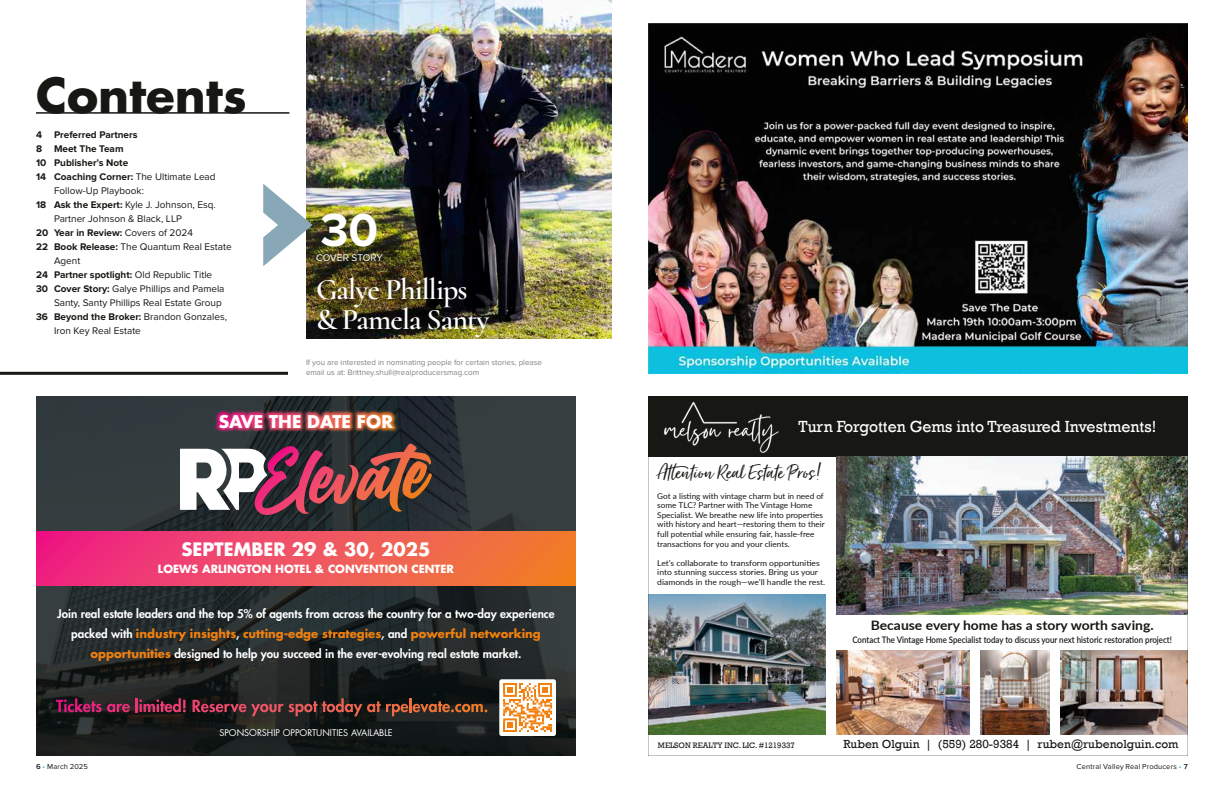
<style>
.page{position:relative;width:1224px;height:792px;background:#fff}
.page>*{position:absolute;margin:0;border:0;box-sizing:border-box;transform-origin:0 0}
.t1{font:700 48px "Proxima Nova";color:#fff}
.t2{font:700 47px "Futura Std";color:#171713}
.t3{font:600 30px/30px "Cormorant";letter-spacing:-.03em;color:#fff}
.t4{font:24px "Just Lovely";color:#171713;scale:1.07 1}
.t5{font:700 18px "Futura Std";color:#fff}
.t6{font:700 17.1px "Futura Std";color:#fff}
.t7{font:16.5px "Rockwell";color:#fff;scale:.96 1}
.t8{font:700 13px "Lato";color:#171713;scale:1.07 1}
.t9{font:12px "Rockwell";color:#171713}
.t10{font:800 11.6px/20.1px "Futura Std";color:#fff;text-align:center}
.t11{font:700 11px "Futura Std";color:#fff}
.t12{font:10px "Proxima Nova";color:#171713}
.t13{font:700 10px "Proxima Nova";color:#171713}
.t14{font:10px "Proxima Nova";letter-spacing:.005em;color:#fff}
.t15{font:600 9px "Lato";color:#171713;scale:.88 1}
.t16{font:9px "Futura Std";color:#fff}
.t17{font:8.1px "Rockwell";color:#171713}
.t18{font:8px/9.6px "Lato";color:#171713}
.t19{font:8px/9.6px "Lato";color:#171713;scale:1.07 1}
.t20{font:8px/10px "Proxima Nova";color:#828281}
.t21{font:7.5px "Proxima Nova";letter-spacing:.02em;color:#171713}
.s1{font-weight:400}
.s2{font-weight:700}
.s3{font-weight:700;color:#f1800f}
.s4{font-weight:600}
.s5{color:#31a5d9}
</style>
<div class="page">
<svg style="left:36px;top:396px;width:540px;height:360px;background:#252b2c"></svg>
<svg style="left:36px;top:531px;width:540px;height:55px;background:#ef525c"></svg>
<img style="left:181px;top:396px;width:251px;height:72px">
<svg style="left:56px;top:698px;width:74px;height:14px"></svg>
<svg style="left:136px;top:698px;width:50px;height:14px"></svg>
<svg style="left:193px;top:698px;width:294px;height:18px;background:#502d28"></svg>
<div style="left:499px;top:679px;width:57px;height:57px;background:#fff;border-radius:2px"></div>
<svg style="left:503px;top:683px;width:49px;height:49px"></svg>
<svg style="left:180px;top:444px;width:251px;height:71px"></svg>
<img style="left:306px;top:0;width:306px;height:339px">
<hr style="left:0;top:372px;width:288px;height:3px;background:#171713">
<svg style="left:263px;top:184px;width:50px;height:82px"></svg>
<hr style="left:36px;top:112px;width:253px;height:2px;background:#171713">
<img style="left:648px;top:24px;width:540px;height:349px">
<img style="left:648px;top:396px;width:540px;height:360px">
<h2 class="t2" style="left:36px;top:64px;width:212px">Contents</h2>
<p class="t13" style="left:36px;top:130px;width:103px">4 Preferred Partners</p>
<p class="t13" style="left:36px;top:144px;width:89px">8 Meet The Team</p>
<p class="t13" style="left:36px;top:158px;width:94px">10 Publisher’s Note</p>
<p class="t13" style="left:36px;top:172px;width:181px">14 Coaching Corner: <span class="s1">The Ultimate Lead</span></p>
<p class="t12" style="left:54px;top:184px;width:91px">Follow-Up Playbook:</p>
<p class="t12" style="left:36px;top:198px;width:181px"><span class="s2">18 Ask the Expert:</span> Kyle J. Johnson, Esq.</p>
<p class="t12" style="left:54px;top:212px;width:130px">Partner Johnson &amp; Black, LLP</p>
<p class="t13" style="left:36px;top:228px;width:158px">20 Year in Review: <span class="s1">Covers of 2024</span></p>
<p class="t12" style="left:36px;top:240px;width:197px"><span class="s2">22 Book Release:</span> The Quantum Real Estate</p>
<p class="t12" style="left:54px;top:254px;width:28px">Agent</p>
<p class="t13" style="left:36px;top:270px;width:178px">24 Partner spotlight: <span class="s1">Old Republic Title</span></p>
<p class="t12" style="left:36px;top:282px;width:190px"><span class="s2">30 Cover Story:</span> Galye Phillips and Pamela</p>
<p class="t12" style="left:54px;top:296px;width:169px">Santy, Santy Phillips Real Estate Group</p>
<p class="t13" style="left:36px;top:312px;width:193px">36 Beyond the Broker: <span class="s1">Brandon Gonzales,</span></p>
<p class="t12" style="left:54px;top:324px;width:88px">Iron Key Real Estate</p>
<h1 class="t1" style="left:320px;top:208px;width:59px">30</h1>
<p class="t14" style="left:316px;top:252px;width:68px">COVER STORY</p>
<h3 class="t3" style="left:316px;top:274px;width:175px">Galye Phillips &amp; Pamela Santy</h3>
<p class="t20" style="left:306px;top:357px;width:238px">If you are interested in nominating people for certain stories, please email us at: Brittney.shull@realproducersmag.com</p>
<h3 class="t6" style="left:219px;top:410px;width:176px">SAVE THE DATE FOR</h3>
<h3 class="t5" style="left:181px;top:537px;width:251px">SEPTEMBER 29 &amp; 30, 2025</h3>
<h3 class="t11" style="left:158px;top:562px;width:297px">LOEWS ARLINGTON HOTEL &amp; CONVENTION CENTER</h3>
<p class="t10" style="left:57px;top:603px;width:499px">Join real estate leaders and the top 5% of agents from across the country for a two-day experience packed with <span class="s3">industry insights</span>, <span class="s3">cutting-edge strategies</span>, and <span class="s3">powerful networking opportunities</span> designed to help you succeed in the ever-evolving real estate market.</p>
<p class="t16" style="left:219px;top:727px;width:175px">SPONSORSHIP OPPORTUNITIES AVAILABLE</p>
<h3 class="t7" style="left:799px;top:417px;width:374px">Turn Forgotten Gems into Treasured Investments!</h3>
<h3 class="t4" style="left:657px;top:458px;width:155px">Attention Real Estate Pros!</h3>
<p class="t18" style="left:657px;top:491px;width:169px">Got a listing with vintage charm but in need of some TLC? Partner with The Vintage Home Specialist. We breathe new life into properties with history and heart—restoring them to their full potential while ensuring fair, hassle-free transactions for you and your clients.</p>
<p class="t19" style="left:657px;top:558px;width:158px">Let’s collaborate to transform opportunities into stunning success stories. Bring us your diamonds in the rough—we’ll handle the rest.</p>
<h3 class="t8" style="left:871px;top:615px;width:266px">Because every home has a story worth saving.</h3>
<p class="t15" style="left:852px;top:633px;width:365px">Contact The Vintage Home Specialist today to discuss your next historic restoration project!</p>
<p class="t17" style="left:658px;top:741px;width:138px">MELSON REALTY INC. LIC. #1219337</p>
<h3 class="t9" style="left:843px;top:737px;width:337px">Ruben Olguin | (559) 280-9384 | ruben@rubenolguin.com</h3>
<p class="t21" style="left:36px;top:762px;width:53px"><span class="s4">6</span> <span class="s5">•</span> March 2025</p>
<p class="t21" style="left:1077px;top:762px;width:113px">Central Valley Real Producers <span class="s5">•</span> <span class="s4">7</span></p>
</div>
